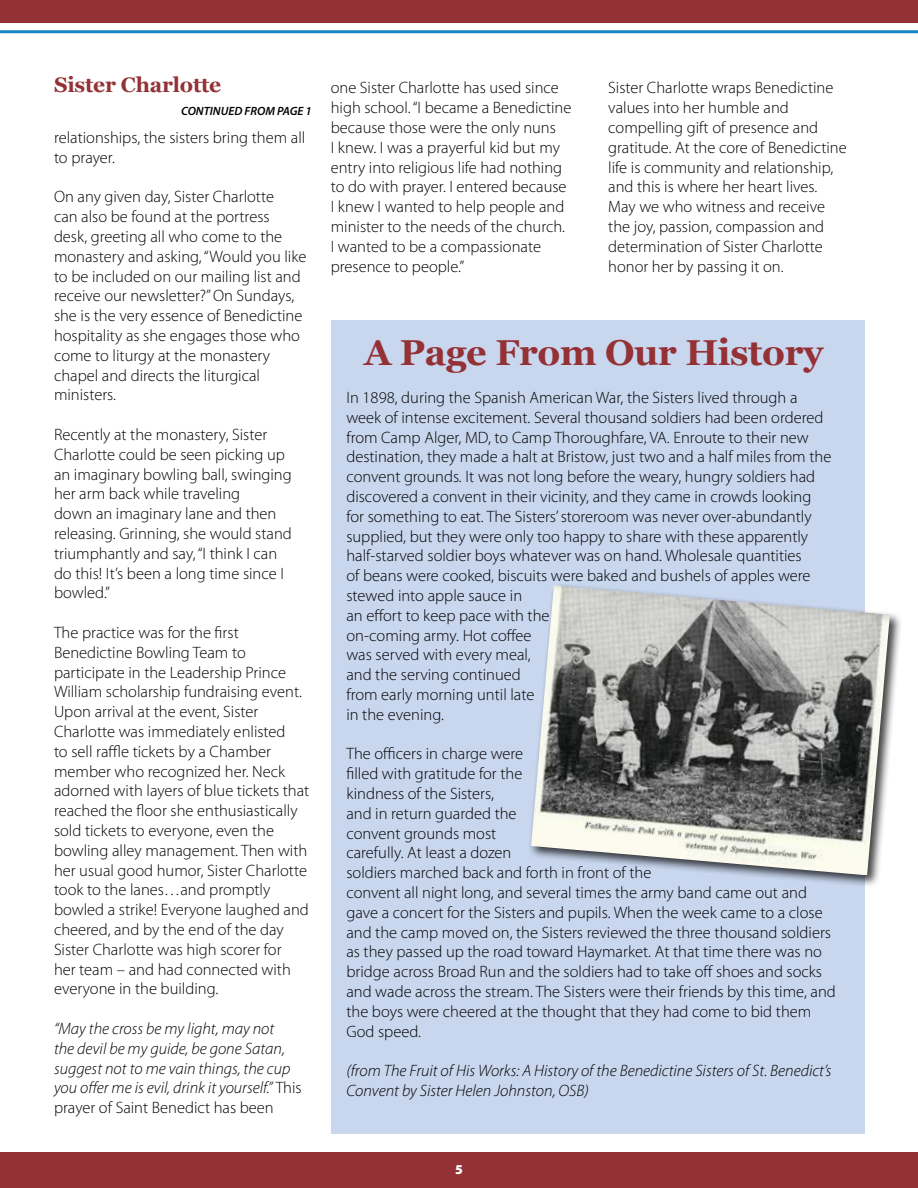
<style>
.page{position:relative;width:918px;height:1188px;background:#fff}
.page>*{position:absolute;margin:0;border:0;box-sizing:border-box;transform-origin:0 0}
.t1{font:700 36px "Georgia";letter-spacing:-.01em;color:#943135}
.t2{font:700 21px "Georgia";letter-spacing:-.01em;color:#943135}
.t3{font:300 16.5px/19.8px "Myriad Pro";color:#000}
.t4{font:italic 300 16.5px/19.8px "Myriad Pro";color:#000}
.t5{font:900 13.5px "Myriad Pro";color:#fff}
.t6{font:italic 600 12px "Myriad Pro";color:#000}
.s1{font-style:normal}
</style>
<div class="page">
<div style="left:331px;top:321px;width:534px;height:813px;background:#c8d6ee"></div>
<div style="left:0;top:0;width:918px;height:23px;background:#943135"></div>
<div style="left:0;top:1152px;width:918px;height:36px;background:#943135"></div>
<hr style="left:0;top:30px;width:918px;height:3px;background:#1782c5">
<div style="left:528px;top:582px;width:374px;height:306px;background:#000;opacity:.75"></div>
<img style="left:531px;top:585px;width:359px;height:290px">
<p class="t2" style="left:54px;top:69px;width:169px">Sister Charlotte</p>
<p class="t6" style="left:181px;top:103px;width:132px">CONTINUED FROM PAGE 1</p>
<p class="t3" style="left:54px;top:128px;width:253px">relationships, the sisters bring them all to prayer.</p>
<p class="t3" style="left:54px;top:187px;width:254px">On any given day, Sister Charlotte<br>can also be found at the portress desk, greeting all who come to the monastery and asking, “Would you like to be included on our mailing list and receive our newsletter?” On Sundays, she is the very essence of Benedictine hospitality as she engages those who come to liturgy at the monastery chapel and directs the liturgical ministers.</p>
<p class="t3" style="left:54px;top:425px;width:239px">Recently at the monastery, Sister<br>Charlotte could be seen picking up an imaginary bowling ball, swinging her arm back while traveling<br>down an imaginary lane and then releasing. Grinning, she would stand triumphantly and say, “I think I can do this! It’s been a long time since I bowled.”</p>
<p class="t3" style="left:54px;top:623px;width:257px">The practice was for the first Benedictine Bowling Team to participate in the Leadership Prince William scholarship fundraising event.<br>Upon arrival at the event, Sister Charlotte was immediately enlisted<br>to sell raffle tickets by a Chamber member who recognized her. Neck adorned with layers of blue tickets that reached the floor she enthusiastically sold tickets to everyone, even the bowling alley management. Then with her usual good humor, Sister Charlotte took to the lanes…and promptly bowled a strike! Everyone laughed and cheered, and by the end of the day Sister Charlotte was high scorer for<br>her team – and had connected with everyone in the building.</p>
<p class="t4" style="left:54px;top:1019px;width:249px">“May the cross be my light, may not<br>the devil be my guide, be gone Satan, suggest not to me vain things, the cup you offer me is evil, drink it yourself.” <span class="s1">This prayer of Saint Benedict has been</span></p>
<p class="t3" style="left:331px;top:78px;width:242px">one Sister Charlotte has used since high school. “I became a Benedictine because those were the only nuns<br>I knew. I was a prayerful kid but my entry into religious life had nothing to do with prayer. I entered because<br>I knew I wanted to help people and minister to the needs of the church.<br>I wanted to be a compassionate presence to people.”</p>
<p class="t3" style="left:608px;top:78px;width:240px">Sister Charlotte wraps Benedictine values into her humble and compelling gift of presence and gratitude. At the core of Benedictine life is community and relationship, and this is where her heart lives.<br>May we who witness and receive the joy, passion, compassion and determination of Sister Charlotte honor her by passing it on.</p>
<h1 class="t1" style="left:364px;top:325px;width:461px">A Page From Our History</h1>
<p class="t3" style="left:346px;top:388px;width:486px">In 1898, during the Spanish American War, the Sisters lived through a week of intense excitement. Several thousand soldiers had been ordered from Camp Alger, MD, to Camp Thoroughfare, VA. Enroute to their new destination, they made a halt at Bristow, just two and a half miles from the convent grounds. It was not long before the weary, hungry soldiers had discovered a convent in their vicinity, and they came in crowds looking for something to eat. The Sisters’ storeroom was never over-abundantly supplied, but they were only too happy to share with these apparently half-starved soldier boys whatever was on hand. Wholesale quantities<br>of beans were cooked, biscuits were baked and bushels of apples were stewed into apple sauce in<br>an effort to keep pace with the<br>on-coming army. Hot coffee<br>was served with every meal,<br>and the serving continued<br>from early morning until late<br>in the evening.</p>
<p class="t3" style="left:346px;top:744px;width:491px">The officers in charge were<br>filled with gratitude for the<br>kindness of the Sisters,<br>and in return guarded the<br>convent grounds most<br>carefully. At least a dozen<br>soldiers marched back and forth in front of the<br>convent all night long, and several times the army band came out and gave a concert for the Sisters and pupils. When the week came to a close and the camp moved on, the Sisters reviewed the three thousand soldiers as they passed up the road toward Haymarket. At that time there was no bridge across Broad Run and the soldiers had to take off shoes and socks and wade across the stream. The Sisters were their friends by this time, and the boys were cheered at the thought that they had come to bid them God speed.</p>
<p class="t4" style="left:346px;top:1061px;width:487px">(from The Fruit of His Works: A History of the Benedictine Sisters of St. Benedict’s<br>Convent by Sister Helen Johnston, OSB)</p>
<p class="t5" style="left:455px;top:1160px;width:9px">5</p>
</div>
